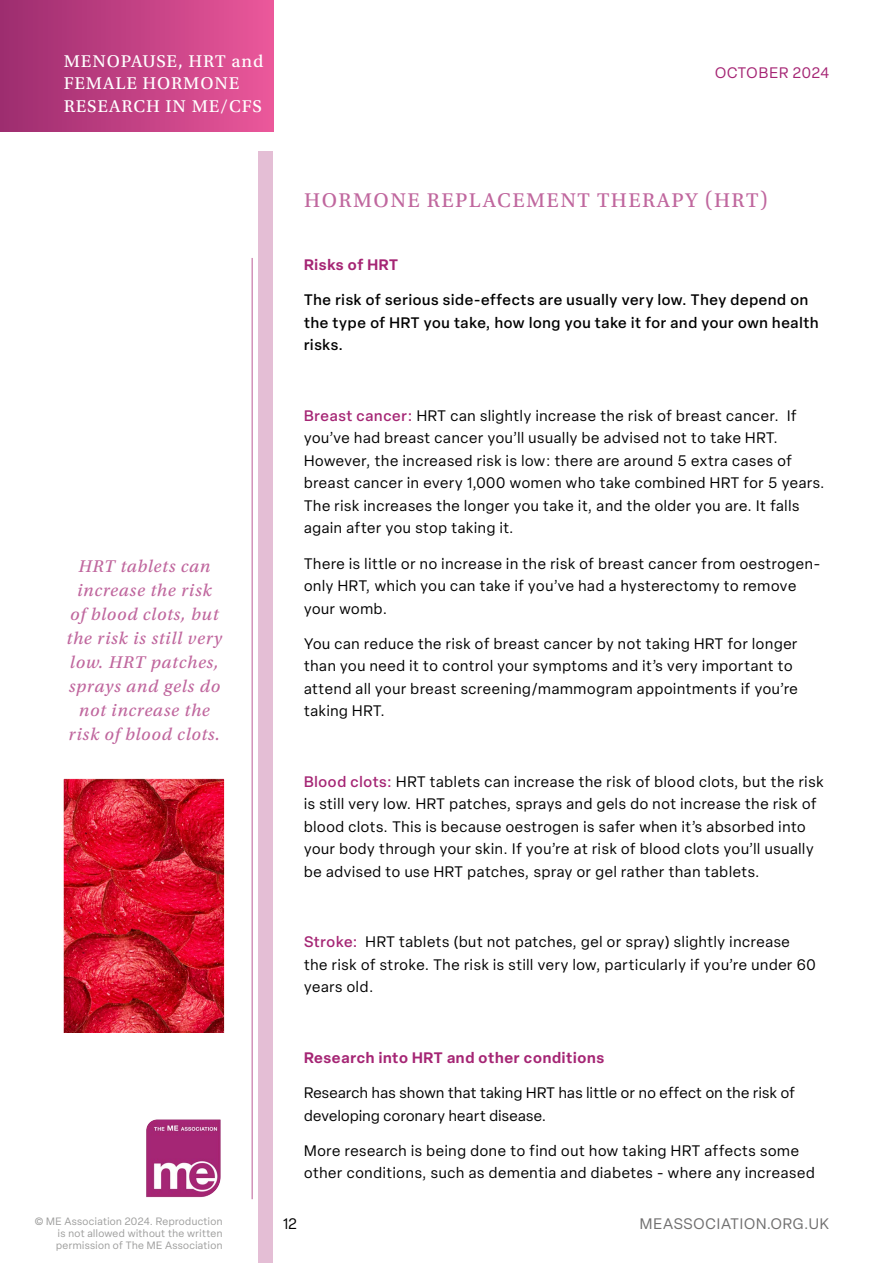
<style>
.page{position:relative;width:893px;height:1263px;background:#fff}
.page>*{position:absolute;margin:0;border:0;box-sizing:border-box;transform-origin:0 0}
.t1{font:21px "Utopia Std Capt";letter-spacing:.07em;color:#c0679e}
.t2{font:18px/24px "Utopia Std Capt It";letter-spacing:.04em;color:#c0679e;text-align:center}
.t3{font:18px/22.5px "Utopia Std Capt";letter-spacing:.05em;color:#fff}
.t4{font:15px/22.5px "Elza";letter-spacing:.05em;color:#000}
.t5{font:500 15px/22.5px "Elza";letter-spacing:.05em;color:#000}
.t6{font:15px/22.5px "Elza";letter-spacing:.03em;color:#000}
.t7{font:600 15px "Elza";letter-spacing:.05em;color:#a52574}
.t8{font:15px "Elza";letter-spacing:.06em;color:#706f6f}
.t9{font:15px "Elza";letter-spacing:.05em;color:#a52574}
.t10{font:10.5px/12px "Elza";letter-spacing:.04em;color:#9d9d9c}
.s1{font-weight:500;color:#a52574}
</style>
<div class="page">
<hr style="left:251px;top:258px;width:2px;height:941px;background:#d292b9">
<div style="left:0;top:0;width:273px;height:132px;background:linear-gradient(to right,#9c2c6f,#ea579a)"></div>
<svg style="left:146px;top:1119px;width:75px;height:79px;background:#b5518f"></svg>
<div style="left:258px;top:152px;width:15px;height:1111px;background:#e4bed5"></div>
<img style="left:65px;top:780px;width:158px;height:253px">
<div style="left:63px;top:778px;width:162px;height:257px;border:1px solid #fff"></div>
<p class="t3" style="left:64px;top:50px;width:201px">MENOPAUSE, HRT and<br>FEMALE HORMONE<br>RESEARCH IN ME/CFS</p>
<p class="t2" style="left:67px;top:554px;width:157px">HRT tablets can increase the risk<br>of blood clots, but the risk is still very low. HRT patches, sprays and gels do not increase the risk of blood clots.</p>
<p class="t9" style="left:715px;top:63px;width:116px">OCTOBER 2024</p>
<h1 class="t1" style="left:304px;top:189px;width:465px">HORMONE REPLACEMENT THERAPY (HRT)</h1>
<p class="t7" style="left:304px;top:254px;width:96px">Risks of HRT</p>
<p class="t5" style="left:304px;top:289px;width:516px">The risk of serious side-effects are usually very low. They depend on the type of HRT you take, how long you take it for and your own health risks.</p>
<p class="t4" style="left:304px;top:404px;width:522px"><span class="s1">Breast cancer:</span> HRT can slightly increase the risk of breast cancer. If you’ve had breast cancer you’ll usually be advised not to take HRT.<br>However, the increased risk is low: there are around 5 extra cases of breast cancer in every 1,000 women who take combined HRT for 5 years.<br>The risk increases the longer you take it, and the older you are. It falls again after you stop taking it.</p>
<p class="t4" style="left:304px;top:552px;width:518px">There is little or no increase in the risk of breast cancer from oestrogen&shy;only HRT, which you can take if you’ve had a hysterectomy to remove your womb.</p>
<p class="t4" style="left:304px;top:632px;width:495px">You can reduce the risk of breast cancer by not taking HRT for longer than you need it to control your symptoms and it’s very important to attend all your breast screening/mammogram appointments if you’re taking HRT.</p>
<p class="t4" style="left:304px;top:770px;width:521px"><span class="s1">Blood clots:</span> HRT tablets can increase the risk of blood clots, but the risk is still very low. HRT patches, sprays and gels do not increase the risk of blood clots. This is because oestrogen is safer when it’s absorbed into your body through your skin. If you’re at risk of blood clots you’ll usually be advised to use HRT patches, spray or gel rather than tablets.</p>
<p class="t4" style="left:304px;top:931px;width:513px"><span class="s1">Stroke:</span> HRT tablets (but not patches, gel or spray) slightly increase the risk of stroke. The risk is still very low, particularly if you’re under 60 years old.</p>
<p class="t7" style="left:304px;top:1047px;width:302px">Research into HRT and other conditions</p>
<p class="t6" style="left:304px;top:1082px;width:492px">Research has shown that taking HRT has little or no effect on the risk of developing coronary heart disease.</p>
<p class="t4" style="left:304px;top:1139px;width:512px">More research is being done to find out how taking HRT affects some other conditions, such as dementia and diabetes - where any increased</p>
<p class="t10" style="left:35px;top:1215px;width:189px">© ME Association 2024. Reproduction</p>
<p class="t4" style="left:283px;top:1212px;width:15px">12</p>
<p class="t8" style="left:640px;top:1214px;width:191px">MEASSOCIATION.ORG.UK</p>
<p class="t10" style="left:56px;top:1227px;width:168px">is not allowed without the written permission of The ME Association</p>
</div>
